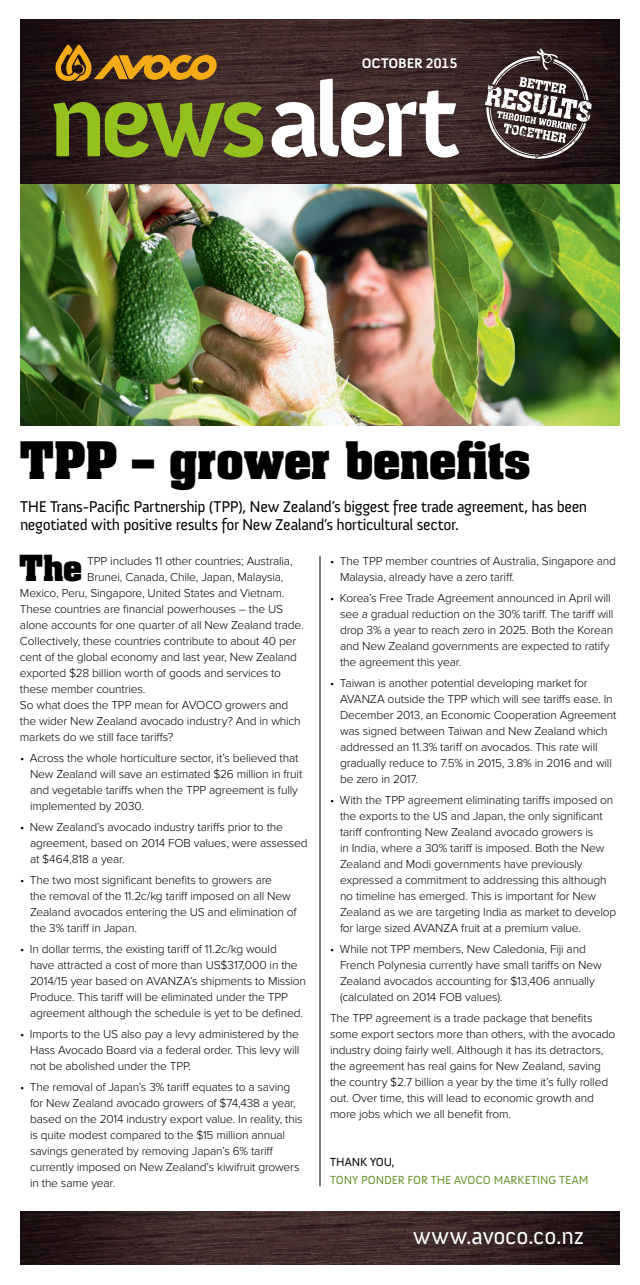
<style>
.page{position:relative;width:640px;height:1285px;background:#fff}
.page>*{position:absolute;margin:0;border:0;box-sizing:border-box;transform-origin:0 0}
.t1{font:700 105.5px "Anivers";letter-spacing:-.065em;color:#fff}
.Heading{font:700 44px "Aachen";letter-spacing:-.005em;color:#000}
.Body_text{font:700 30.7px "Aachen";color:#000}
.t2{font:24px "Anivers";letter-spacing:-.01em;color:#fff}
.Standfirst{font:16px/18px "Anivers";letter-spacing:-.025em;color:#000}
.t3{font:700 14.2px "Anivers";letter-spacing:-.005em;color:#fff}
.Body_text-2{font:300 12px/16px "Proxima Nova";letter-spacing:-.015em;color:#000}
.Subhead{font:12px "Anivers";letter-spacing:-.005em;color:#66952c}
.Subhead-2{font:12px "Anivers";color:#000}
.s1{color:#95c11f}
</style>
<div class="page">
<img style="left:20px;top:20px;width:600px;height:164px">
<svg style="left:55px;top:45px;width:162px;height:36px;background:#855c1c"></svg>
<img style="left:20px;top:1211px;width:600px;height:54px">
<svg style="left:485px;top:49px;width:107px;height:110px;background:#635657"></svg>
<img style="left:20px;top:184px;width:600px;height:242px">
<hr style="left:320px;top:556px;width:1px;height:630px;background:#000">
<p class="t3" style="left:362px;top:55px;width:97px">OCTOBER 2015</p>
<p class="t1" style="left:49px;top:63px;width:413px"><span class="s1">news</span>alert</p>
<p class="Heading" style="left:20px;top:428px;width:512px">TPP – grower benefits</p>
<p class="Standfirst" style="left:20px;top:498px;width:569px">THE Trans-Pacific Partnership (TPP), New Zealand’s biggest free trade agreement, has been negotiated with positive results for New Zealand’s horticultural sector.</p>
<p class="Body_text" style="left:20px;top:546px;width:64px">The</p>
<p class="Body_text-2" style="left:87px;top:554px;width:207px">TPP includes 11 other countries; Australia,</p>
<p class="Body_text-2" style="left:87px;top:570px;width:198px">Brunei, Canada, Chile, Japan, Malaysia,</p>
<p class="Body_text-2" style="left:20px;top:586px;width:266px">Mexico, Peru, Singapore, United States and Vietnam.</p>
<p class="Body_text-2" style="left:20px;top:602px;width:285px">These countries are financial powerhouses – the US alone accounts for one quarter of all New Zealand trade.<br>Collectively, these countries contribute to about 40 per cent of the global economy and last year, New Zealand exported $28 billion worth of goods and services to these member countries.</p>
<p class="Body_text-2" style="left:20px;top:698px;width:282px">So what does the TPP mean for AVOCO growers and the wider New Zealand avocado industry? And in which markets do we still face tariffs?</p>
<p class="Body_text-2" style="left:30px;top:751px;width:274px;text-indent:-10px">• Across the whole horticulture sector, it’s believed that New Zealand will save an estimated $26 million in fruit and vegetable tariffs when the TPP agreement is fully implemented by 2030.</p>
<p class="Body_text-2" style="left:30px;top:820px;width:279px;text-indent:-10px">• New Zealand’s avocado industry tariffs prior to the agreement, based on 2014 FOB values, were assessed at $464,818 a year.</p>
<p class="Body_text-2" style="left:30px;top:873px;width:268px;text-indent:-10px">• The two most significant benefits to growers are<br>the removal of the 11.2c/kg tariff imposed on all New Zealand avocados entering the US and elimination of the 3% tariff in Japan.</p>
<p class="Body_text-2" style="left:30px;top:942px;width:278px;text-indent:-10px">• In dollar terms, the existing tariff of 11.2c/kg would<br>have attracted a cost of more than US$317,000 in the 2014/15 year based on AVANZA’s shipments to Mission Produce. This tariff will be eliminated under the TPP agreement although the schedule is yet to be defined.</p>
<p class="Body_text-2" style="left:30px;top:1027px;width:271px;text-align:justify;text-indent:-10px">• Imports to the US also pay a levy administered by the Hass Avocado Board via a federal order. This levy will not be abolished under the TPP.</p>
<p class="Body_text-2" style="left:30px;top:1080px;width:274px;text-indent:-10px">• The removal of Japan’s 3% tariff equates to a saving for New Zealand avocado growers of $74,438 a year, based on the 2014 industry export value. In reality, this is quite modest compared to the $15 million annual savings generated by removing Japan’s 6% tariff currently imposed on New Zealand’s kiwifruit growers in the same year.</p>
<p class="Body_text-2" style="left:340px;top:554px;width:277px;text-indent:-10px">• The TPP member countries of Australia, Singapore and<br>Malaysia, already have a zero tariff.</p>
<p class="Body_text-2" style="left:340px;top:591px;width:275px;text-indent:-10px">• Korea’s Free Trade Agreement announced in April will see a gradual reduction on the 30% tariff. The tariff will drop 3% a year to reach zero in 2025. Both the Korean and New Zealand governments are expected to ratify the agreement this year.</p>
<p class="Body_text-2" style="left:340px;top:676px;width:278px;text-indent:-10px">• Taiwan is another potential developing market for AVANZA outside the TPP which will see tariffs ease. In December 2013, an Economic Cooperation Agreement was signed between Taiwan and New Zealand which addressed an 11.3% tariff on avocados. This rate will gradually reduce to 7.5% in 2015, 3.8% in 2016 and will be zero in 2017.</p>
<p class="Body_text-2" style="left:340px;top:793px;width:278px;text-indent:-10px">• With the TPP agreement eliminating tariffs imposed on the exports to the US and Japan, the only significant tariff confronting New Zealand avocado growers is<br>in India, where a 30% tariff is imposed. Both the New Zealand and Modi governments have previously expressed a commitment to addressing this although no timeline has emerged. This is important for New Zealand as we are targeting India as market to develop for large sized AVANZA fruit at a premium value.</p>
<p class="Body_text-2" style="left:340px;top:942px;width:263px;text-indent:-10px">• While not TPP members, New Caledonia, Fiji and French Polynesia currently have small tariffs on New Zealand avocados accounting for $13,406 annually (calculated on 2014 FOB values).</p>
<p class="Body_text-2" style="left:330px;top:1011px;width:287px">The TPP agreement is a trade package that benefits some export sectors more than others, with the avocado industry doing fairly well. Although it has its detractors, the agreement has real gains for New Zealand, saving the country $2.7 billion a year by the time it’s fully rolled out. Over time, this will lead to economic growth and more jobs which we all benefit from.</p>
<p class="Subhead-2" style="left:330px;top:1156px;width:66px">THANK YOU,</p>
<p class="Subhead" style="left:330px;top:1174px;width:260px">TONY PONDER FOR THE AVOCO MARKETING TEAM</p>
<p class="t2" style="left:413px;top:1223px;width:172px">www.avoco.co.nz</p>
</div>
